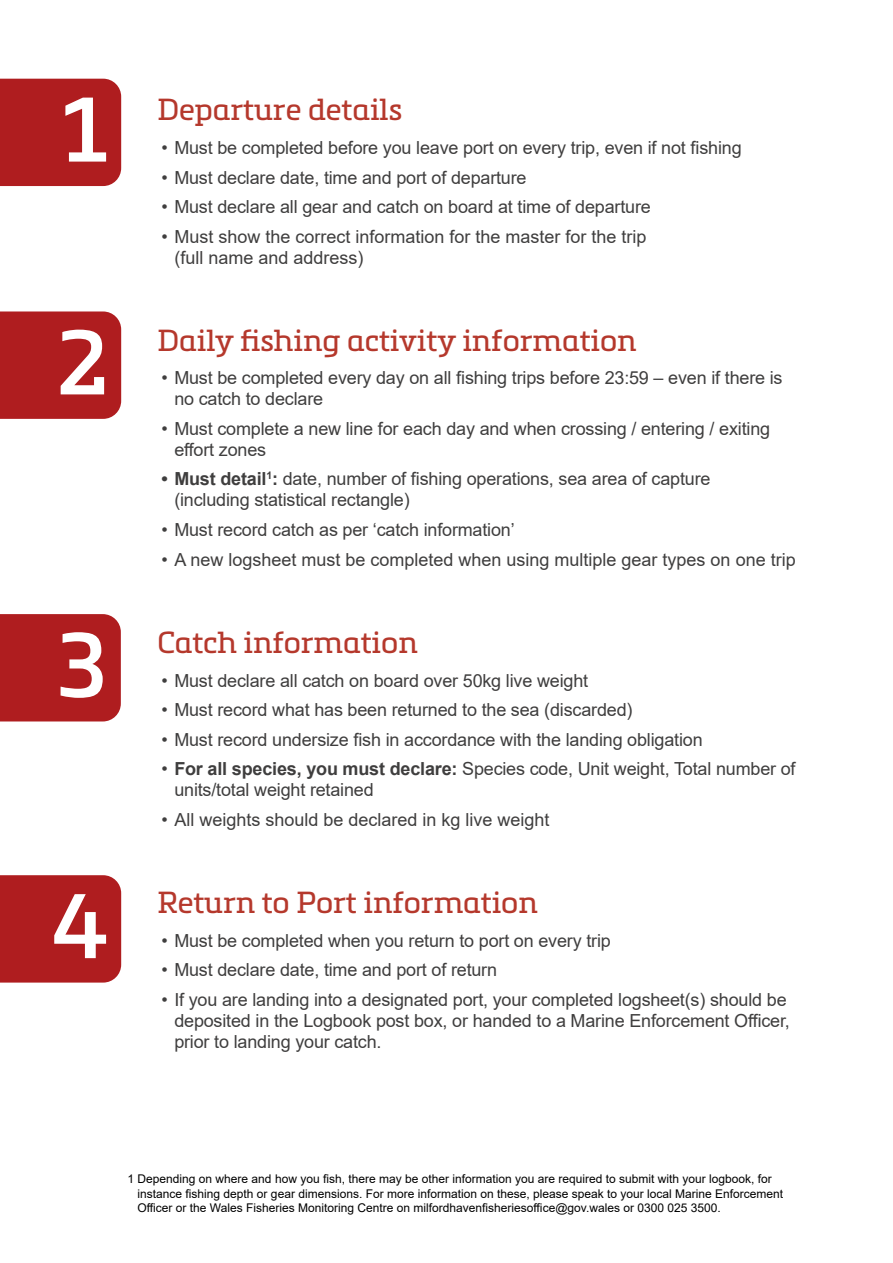
<style>
.page{position:relative;width:893px;height:1263px;background:#fff}
.page>*{position:absolute;margin:0;border:0;box-sizing:border-box;transform-origin:0 0}
.Red_Question{font:30px "Metronic Slab Pro";color:#b5382c}
.Bullets{font:18px/21px "Arial";letter-spacing:-.01em;color:#3f3e3e}
.Last_Bullet{font:18px/21px "Arial";color:#3f3e3e}
.Footnotes{font:12px/14.4px "Arial";color:#000}
.s1{font-weight:700}
</style>
<div class="page">
<svg style="left:0;top:79px;width:121px;height:107px;background:#b63234"></svg>
<svg style="left:0;top:311px;width:121px;height:108px;background:#b8383a"></svg>
<svg style="left:0;top:614px;width:121px;height:107px;background:#b83638"></svg>
<svg style="left:0;top:875px;width:121px;height:107px;background:#b83638"></svg>
<h2 class="Red_Question" style="left:157px;top:88px;width:247px">Departure details</h2>
<p class="Bullets" style="left:162px;top:137px;width:582px">• Must be completed before you leave port on every trip, even if not fishing</p>
<p class="Bullets" style="left:162px;top:167px;width:367px">• Must declare date, time and port of departure</p>
<p class="Bullets" style="left:162px;top:196px;width:491px">• Must declare all gear and catch on board at time of departure</p>
<p class="Last_Bullet" style="left:174px;top:226px;width:474px;text-indent:-13px">• Must show the correct information for the master for the trip (full name and address)</p>
<h2 class="Red_Question" style="left:157px;top:318px;width:481px">Daily fishing activity information</h2>
<p class="Bullets" style="left:174px;top:367px;width:610px;text-indent:-13px">• Must be completed every day on all fishing trips before 23:59 – even if there is no catch to declare</p>
<p class="Bullets" style="left:174px;top:418px;width:597px;text-indent:-13px">• Must complete a new line for each day and when crossing / entering / exiting effort zones</p>
<p class="Bullets" style="left:174px;top:468px;width:538px;text-indent:-13px"><span class="s1">• Must detail</span><sup>1</sup><span class="s1">:</span> date, number of fishing operations, sea area of capture (including statistical rectangle)</p>
<p class="Bullets" style="left:162px;top:519px;width:355px">• Must record catch as per ‘catch information’</p>
<p class="Last_Bullet" style="left:162px;top:549px;width:636px">• A new logsheet must be completed when using multiple gear types on one trip</p>
<h2 class="Red_Question" style="left:157px;top:621px;width:262px">Catch information</h2>
<p class="Bullets" style="left:162px;top:670px;width:428px">• Must declare all catch on board over 50kg live weight</p>
<p class="Bullets" style="left:162px;top:699px;width:472px">• Must record what has been returned to the sea (discarded)</p>
<p class="Bullets" style="left:162px;top:729px;width:543px">• Must record undersize fish in accordance with the landing obligation</p>
<p class="Bullets" style="left:174px;top:758px;width:623px;text-indent:-13px">• <span class="s1">For all species, you must declare:</span> Species code, Unit weight, Total number of units/total weight retained</p>
<p class="Last_Bullet" style="left:162px;top:809px;width:389px">• All weights should be declared in kg live weight</p>
<h2 class="Red_Question" style="left:157px;top:881px;width:382px">Return to Port information</h2>
<p class="Bullets" style="left:162px;top:930px;width:451px">• Must be completed when you return to port on every trip</p>
<p class="Bullets" style="left:162px;top:959px;width:337px">• Must declare date, time and port of return</p>
<p class="Bullets" style="left:174px;top:989px;width:617px;text-indent:-13px">• If you are landing into a designated port, your completed logsheet(s) should be deposited in the Logbook post box, or handed to a Marine Enforcement Officer, prior to landing your catch.</p>
<p class="Footnotes" style="left:138px;top:1172px;width:647px;text-indent:-10px">1 Depending on where and how you fish, there may be other information you are required to submit with your logbook, for instance fishing depth or gear dimensions. For more information on these, please speak to your local Marine Enforcement<br>Officer or the Wales Fisheries Monitoring Centre on milfordhavenfisheriesoffice@gov.wales or 0300 025 3500.</p>
</div>
